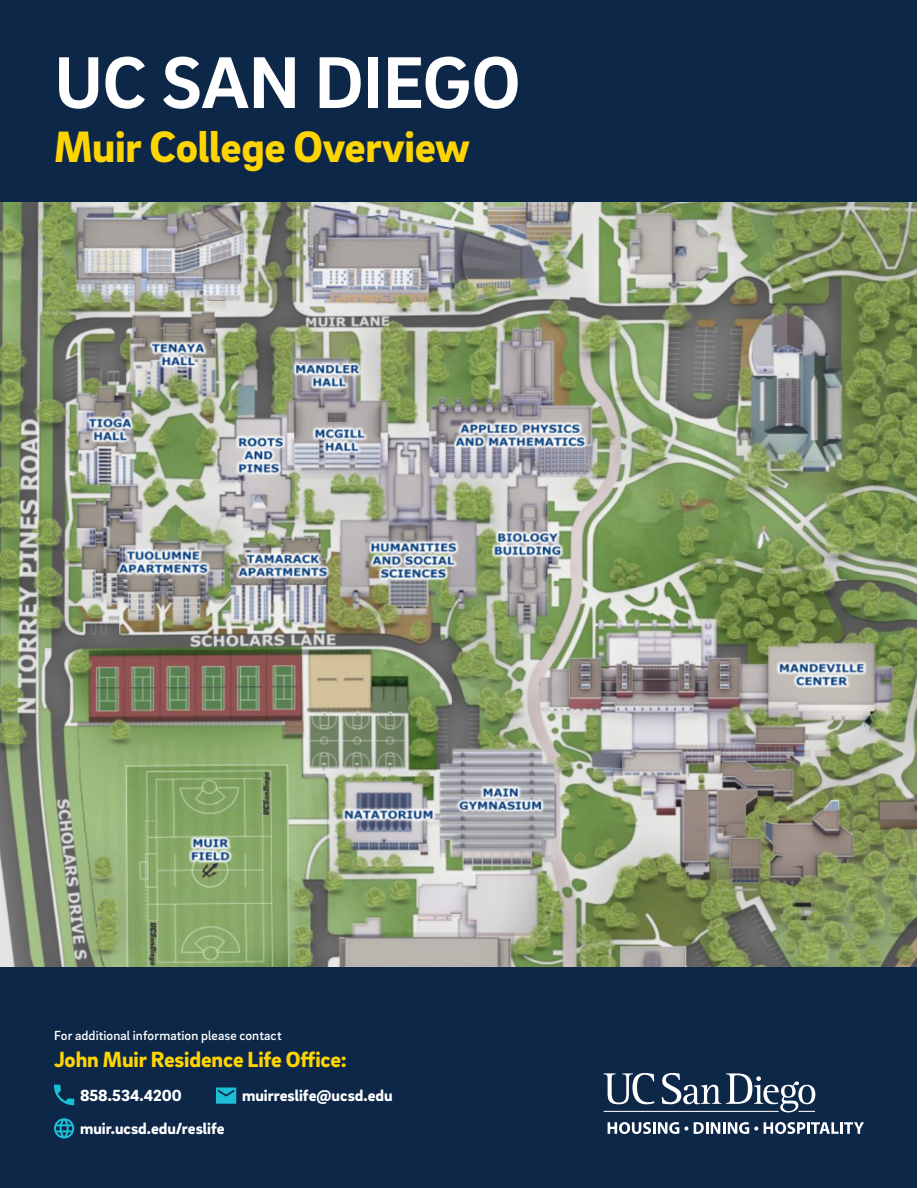
<style>
.page{position:relative;width:918px;height:1188px;background:#fff}
.page>*{position:absolute;margin:0;border:0;box-sizing:border-box;transform-origin:0 0}
.t1{font:700 75px "Brix Sans";letter-spacing:-.005em;color:#fff}
.t2{font:900 45px "Brix Sans";letter-spacing:-.01em;color:#fed503}
.t3{font:900 22.5px "Brix Sans";letter-spacing:-.005em;color:#fed503}
.t4{font:900 16.5px "Brix Sans";color:#fff}
.t5{font:500 13.5px "Brix Sans";letter-spacing:.005em;color:#fff}
</style>
<div class="page">
<div style="left:0;top:0;width:917px;height:1188px;background:#0d2749"></div>
<img style="left:0;top:202px;width:917px;height:764px">
<svg style="left:54px;top:1085px;width:20px;height:21px"></svg>
<svg style="left:216px;top:1088px;width:20px;height:16px"></svg>
<svg style="left:54px;top:1118px;width:20px;height:21px"></svg>
<svg style="left:604px;top:1073px;width:211px;height:39px"></svg>
<svg style="left:608px;top:1122px;width:80px;height:12px"></svg>
<svg style="left:694px;top:1122px;width:64px;height:12px"></svg>
<svg style="left:764px;top:1122px;width:100px;height:12px"></svg>
<p class="t1" style="left:55px;top:34px;width:468px">UC SAN DIEGO</p>
<p class="t2" style="left:54px;top:117px;width:417px">Muir College Overview</p>
<p class="t5" style="left:54px;top:1027px;width:229px">For additional information please contact</p>
<p class="t3" style="left:54px;top:1045px;width:294px">John Muir Residence Life Office:</p>
<p class="t4" style="left:80px;top:1084px;width:103px">858.534.4200</p>
<p class="t4" style="left:242px;top:1084px;width:152px">muirreslife@ucsd.edu</p>
<p class="t4" style="left:80px;top:1118px;width:146px">muir.ucsd.edu/reslife</p>
</div>
